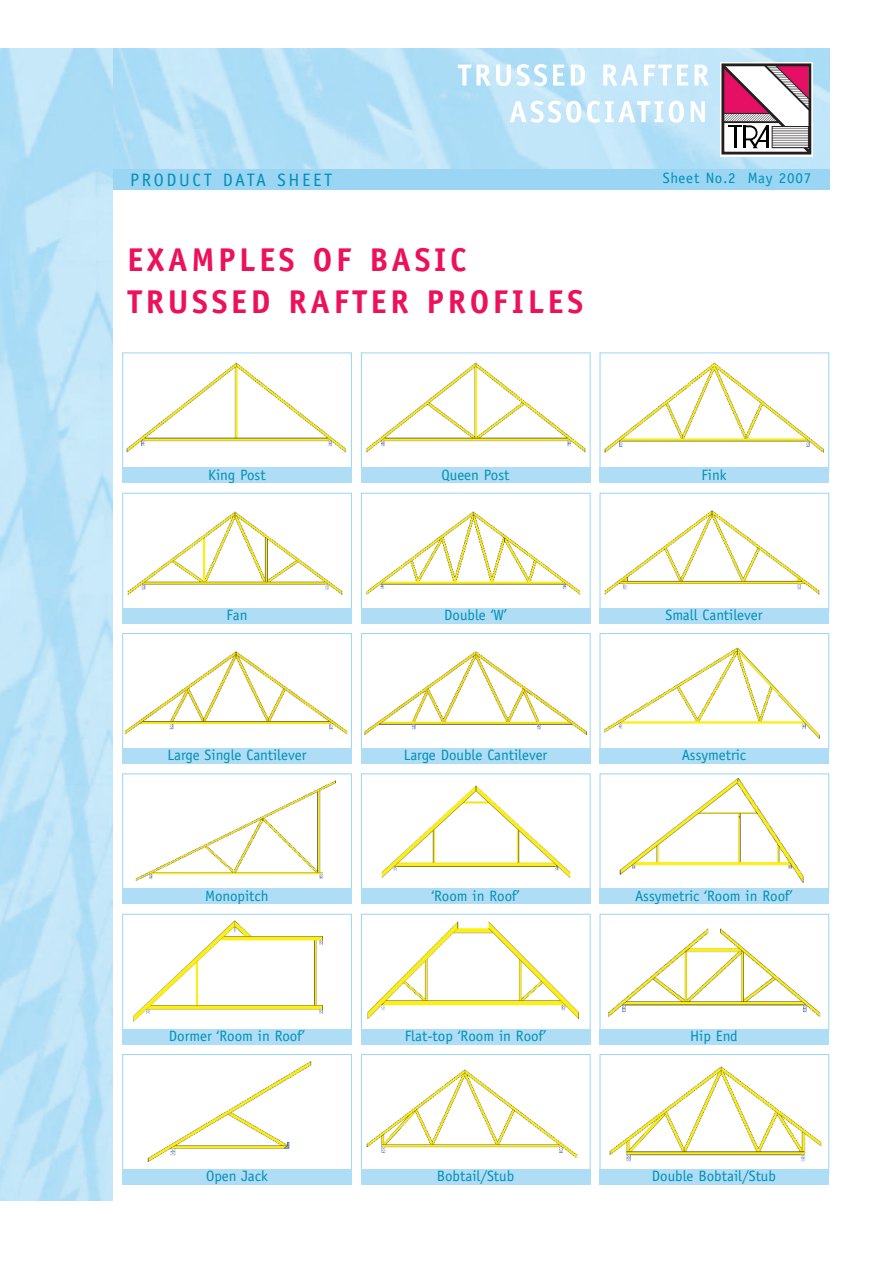
<style>
.page{position:relative;width:893px;height:1263px;background:#fff}
.page>*{position:absolute;margin:0;border:0;box-sizing:border-box;transform-origin:0 0}
.t1{font:700 33px/42px "Officina Sans";letter-spacing:.11em;color:#ed105b}
.t2{font:18px "Officina Sans";letter-spacing:.15em;color:#008fb3}
.t3{font:15px "Officina Sans";color:#008fb3}
.t4{font:15px "Officina Sans";letter-spacing:.05em;color:#008fb3}
</style>
<div class="page">
<div style="left:85px;top:167px;width:744px;height:23px;background:#9ad5f4"></div>
<img style="left:113px;top:48px;width:716px;height:120px">
<div style="left:720px;top:62px;width:93px;height:94px;background:#fff"></div>
<svg style="left:721px;top:63px;width:91px;height:92px"></svg>
<svg style="left:458px;top:65px;width:32px;height:21px"></svg>
<svg style="left:496px;top:65px;width:15px;height:21px"></svg>
<svg style="left:517px;top:64px;width:30px;height:22px"></svg>
<svg style="left:553px;top:65px;width:11px;height:20px"></svg>
<svg style="left:571px;top:65px;width:14px;height:20px"></svg>
<svg style="left:603px;top:65px;width:35px;height:21px"></svg>
<svg style="left:644px;top:65px;width:44px;height:20px"></svg>
<svg style="left:694px;top:65px;width:14px;height:21px"></svg>
<svg style="left:510px;top:101px;width:71px;height:22px"></svg>
<svg style="left:587px;top:101px;width:76px;height:22px"></svg>
<svg style="left:669px;top:101px;width:15px;height:22px"></svg>
<svg style="left:691px;top:101px;width:14px;height:21px"></svg>
<img style="left:0;top:48px;width:113px;height:1153px">
<img style="left:127px;top:363px;width:219px;height:90px">
<div style="left:122px;top:352px;width:230px;height:120px;border:1px solid #9ad5f4"></div>
<img style="left:366px;top:362px;width:219px;height:90px">
<div style="left:361px;top:352px;width:230px;height:120px;border:1px solid #9ad5f4"></div>
<img style="left:605px;top:362px;width:219px;height:90px">
<div style="left:600px;top:352px;width:229px;height:121px;border:1px solid #9ad5f4"></div>
<div style="left:122px;top:467px;width:230px;height:16px;background:#afddf6"></div>
<div style="left:361px;top:467px;width:230px;height:16px;background:#afddf6"></div>
<div style="left:600px;top:467px;width:229px;height:16px;background:#afddf6"></div>
<img style="left:128px;top:511px;width:214px;height:84px">
<div style="left:122px;top:493px;width:230px;height:120px;border:1px solid #9ad5f4"></div>
<img style="left:366px;top:511px;width:215px;height:84px">
<div style="left:361px;top:493px;width:230px;height:120px;border:1px solid #9ad5f4"></div>
<img style="left:605px;top:511px;width:214px;height:84px">
<div style="left:600px;top:493px;width:229px;height:120px;border:1px solid #9ad5f4"></div>
<div style="left:122px;top:608px;width:230px;height:15px;background:#afddf6"></div>
<div style="left:361px;top:608px;width:230px;height:15px;background:#afddf6"></div>
<div style="left:600px;top:608px;width:229px;height:15px;background:#afddf6"></div>
<img style="left:125px;top:651px;width:222px;height:84px">
<div style="left:122px;top:633px;width:230px;height:120px;border:1px solid #9ad5f4"></div>
<img style="left:365px;top:651px;width:222px;height:84px">
<div style="left:361px;top:633px;width:230px;height:120px;border:1px solid #9ad5f4"></div>
<img style="left:605px;top:647px;width:214px;height:92px">
<div style="left:600px;top:633px;width:229px;height:120px;border:1px solid #9ad5f4"></div>
<div style="left:122px;top:748px;width:230px;height:16px;background:#afddf6"></div>
<div style="left:361px;top:748px;width:230px;height:16px;background:#afddf6"></div>
<div style="left:600px;top:748px;width:229px;height:16px;background:#afddf6"></div>
<img style="left:136px;top:780px;width:199px;height:101px">
<div style="left:122px;top:773px;width:230px;height:120px;border:1px solid #9ad5f4"></div>
<img style="left:381px;top:785px;width:189px;height:93px">
<div style="left:361px;top:773px;width:230px;height:120px;border:1px solid #9ad5f4"></div>
<img style="left:620px;top:779px;width:183px;height:103px">
<div style="left:600px;top:773px;width:229px;height:121px;border:1px solid #9ad5f4"></div>
<div style="left:122px;top:888px;width:230px;height:16px;background:#afddf6"></div>
<div style="left:361px;top:888px;width:230px;height:16px;background:#afddf6"></div>
<div style="left:600px;top:888px;width:229px;height:16px;background:#afddf6"></div>
<img style="left:133px;top:921px;width:190px;height:100px">
<div style="left:122px;top:914px;width:230px;height:120px;border:1px solid #9ad5f4"></div>
<img style="left:368px;top:921px;width:210px;height:97px">
<div style="left:361px;top:914px;width:230px;height:120px;border:1px solid #9ad5f4"></div>
<img style="left:608px;top:928px;width:212px;height:89px">
<div style="left:600px;top:914px;width:229px;height:120px;border:1px solid #9ad5f4"></div>
<div style="left:122px;top:1029px;width:230px;height:15px;background:#afddf6"></div>
<div style="left:361px;top:1029px;width:230px;height:15px;background:#afddf6"></div>
<div style="left:600px;top:1029px;width:229px;height:15px;background:#afddf6"></div>
<img style="left:148px;top:1061px;width:163px;height:101px">
<div style="left:122px;top:1054px;width:230px;height:120px;border:1px solid #9ad5f4"></div>
<img style="left:366px;top:1069px;width:212px;height:90px">
<div style="left:361px;top:1054px;width:230px;height:120px;border:1px solid #9ad5f4"></div>
<img style="left:609px;top:1067px;width:212px;height:95px">
<div style="left:600px;top:1054px;width:229px;height:120px;border:1px solid #9ad5f4"></div>
<div style="left:122px;top:1169px;width:230px;height:16px;background:#afddf6"></div>
<div style="left:361px;top:1169px;width:230px;height:16px;background:#afddf6"></div>
<div style="left:600px;top:1169px;width:229px;height:16px;background:#afddf6"></div>
<p class="t2" style="left:130px;top:173px;width:203px">PRODUCT DATA SHEET</p>
<p class="t4" style="left:663px;top:172px;width:150px">Sheet No.2 May 2007</p>
<h1 class="t1" style="left:127px;top:241px;width:457px">EXAMPLES OF BASIC<br>TRUSSED RAFTER PROFILES</h1>
<p class="t3" style="left:208px;top:469px;width:59px">King Post</p>
<p class="t3" style="left:442px;top:469px;width:69px">Queen Post</p>
<p class="t3" style="left:701px;top:469px;width:26px">Fink</p>
<p class="t3" style="left:226px;top:609px;width:23px">Fan</p>
<p class="t3" style="left:444px;top:609px;width:64px">Double ‘W’</p>
<p class="t3" style="left:665px;top:609px;width:99px">Small Cantilever</p>
<p class="t3" style="left:167px;top:749px;width:140px">Large Single Cantilever</p>
<p class="t3" style="left:404px;top:749px;width:145px">Large Double Cantilever</p>
<p class="t3" style="left:682px;top:749px;width:66px">Assymetric</p>
<p class="t3" style="left:205px;top:890px;width:65px">Monopitch</p>
<p class="t3" style="left:431px;top:890px;width:90px">‘Room in Roof’</p>
<p class="t3" style="left:635px;top:890px;width:159px">Assymetric ‘Room in Roof’</p>
<p class="t3" style="left:169px;top:1030px;width:138px">Dormer ‘Room in Roof’</p>
<p class="t3" style="left:405px;top:1030px;width:143px">Flat-top ‘Room in Roof’</p>
<p class="t3" style="left:690px;top:1030px;width:49px">Hip End</p>
<p class="t3" style="left:206px;top:1170px;width:63px">Open Jack</p>
<p class="t3" style="left:437px;top:1170px;width:79px">Bobtail/Stub</p>
<p class="t3" style="left:652px;top:1170px;width:126px">Double Bobtail/Stub</p>
</div>
